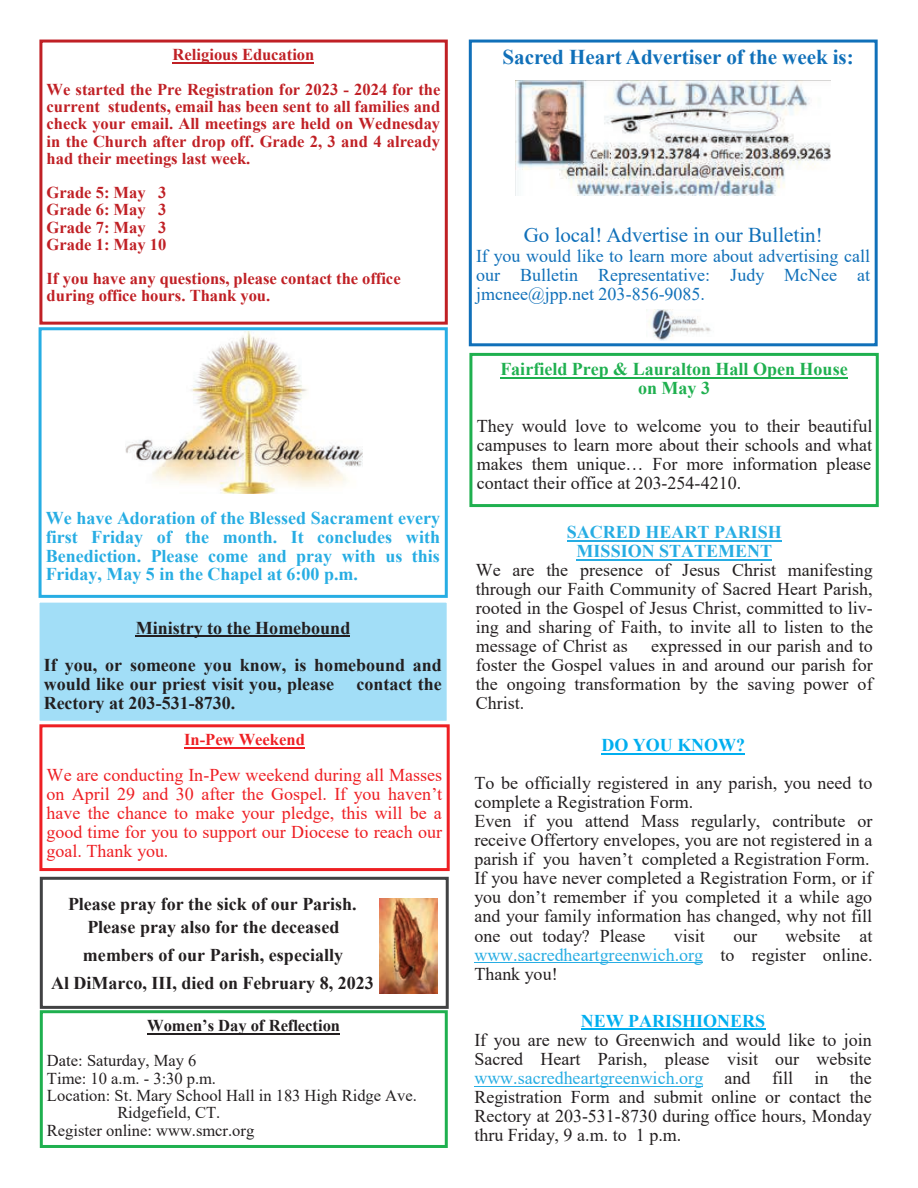
<style>
.page{position:relative;width:918px;height:1188px;background:#fff}
.page>*{position:absolute;margin:0;border:0;box-sizing:border-box;transform-origin:0 0}
.t1{font:700 21px "Times New Roman";color:#1070b9}
.t2{font:21px "Times New Roman";letter-spacing:-.005em;color:#1070b9}
.t3{font:18px/19px "Times New Roman";color:#231f20;text-align:justify}
.t4{font:700 18px/23.5px "Times New Roman";color:#231f20;text-align:center}
.t5{font:700 18px/18.8px "Times New Roman";color:#27ade3;text-align:center}
.t6{font:18px/19px "Times New Roman";color:#ee1f23;text-align:justify}
.t7{font:18px/19px "Times New Roman";color:#1070b9;text-align:justify}
.t8{font:700 18px/18.9px "Times New Roman";color:#1fb04f;text-align:center}
.t9{font:700 18px "Times New Roman";color:#00aeef}
.t10{font:700 16.65px "Times New Roman";color:#c02025}
.t11{font:700 16.5px/17.2px "Times New Roman";color:#c02025;text-align:justify}
.t12{font:16.5px "Times New Roman";color:#231f20}
.t13{font:700 16.5px "Times New Roman";color:#231f20}
.t14{font:700 16.5px "Times New Roman";color:#ee1f23}
.s1{color:#27ade3}
</style>
<div class="page">
<hr style="left:567px;top:540px;width:215px;height:2px;background:#27ade3">
<hr style="left:577px;top:559px;width:195px;height:2px;background:#27ade3">
<hr style="left:581px;top:1028px;width:184px;height:2px;background:#00aeef">
<hr style="left:474px;top:1086px;width:229px;height:1px;background:#27ade3">
<div style="left:40px;top:877px;width:409px;height:132px;border:3px solid #414243"></div>
<img style="left:380px;top:898px;width:58px;height:95px">
<hr style="left:601px;top:753px;width:144px;height:2px;background:#00aeef">
<hr style="left:474px;top:962px;width:229px;height:1px;background:#27ade3">
<div style="left:469px;top:353px;width:410px;height:154px;border:3px solid #1fb04f"></div>
<hr style="left:500px;top:377px;width:347px;height:2px;background:#1fb04f">
<div style="left:469px;top:40px;width:409px;height:306px;border:3px solid #1070b9"></div>
<img style="left:646px;top:309px;width:65px;height:31px">
<img style="left:516px;top:81px;width:314px;height:115px">
<div style="left:39px;top:40px;width:409px;height:285px;border:3px solid #c02025"></div>
<hr style="left:173px;top:62px;width:141px;height:2px;background:#c02025">
<div style="left:39px;top:327px;width:409px;height:271px;border:3px solid #27ade3"></div>
<img style="left:126px;top:331px;width:236px;height:162px">
<div style="left:38px;top:601px;width:410px;height:121px;background:#a2def7"></div>
<div style="left:37px;top:600px;width:413px;height:124px;border:3px solid #fff"></div>
<hr style="left:136px;top:636px;width:214px;height:1px;background:#231f20">
<div style="left:39px;top:724px;width:411px;height:147px;border:3px solid #ee1f23"></div>
<hr style="left:184px;top:747px;width:121px;height:2px;background:#ee1f23">
<div style="left:40px;top:1010px;width:408px;height:138px;border:3px solid #1fb04f"></div>
<hr style="left:147px;top:1033px;width:193px;height:1px;background:#231f20">
<p class="t11" style="left:47px;top:38px;width:395px;line-height:34.3px;text-align:center">Religious Education<br>We started the Pre Registration for 2023 - 2024 for the</p>
<p class="t10" style="left:47px;top:97px;width:395px">current students, email has been sent to all families and</p>
<p class="t11" style="left:47px;top:115px;width:395px">check your email. All meetings are held on Wednesday in the Church after drop off. Grade 2, 3 and 4 already had their meetings last week.</p>
<p class="t11" style="left:47px;top:184px;width:121px">Grade 5: May 3<br>Grade 6: May 3<br>Grade 7: May 3<br>Grade 1: May 10</p>
<p class="t11" style="left:47px;top:270px;width:356px">If you have any questions, please contact the office during office hours. Thank you.</p>
<p class="t5" style="left:46px;top:509px;width:396px;text-align:justify">We have Adoration of the Blessed Sacrament every first Friday of the month. It concludes with Benediction. Please come and pray with us this Friday, May 5 in the Chapel at 6:00 p.m.</p>
<p class="t4" style="left:44px;top:609px;width:400px;line-height:37.7px">Ministry to the Homebound<br>If you, or someone you know, is homebound and</p>
<p class="t4" style="left:44px;top:675px;width:399px;line-height:18.8px;text-align:left">would like our priest visit you, please contact the<br>Rectory at 203-531-8730.</p>
<p class="t14" style="left:184px;top:731px;width:122px">In-Pew Weekend</p>
<p class="t6" style="left:47px;top:766px;width:397px">We are conducting In-Pew weekend during all Masses on April 29 and 30 after the Gospel. If you haven’t have the chance to make your pledge, this will be a good time for you to support our Diocese to reach our goal. Thank you.</p>
<p class="t4" style="left:68px;top:892px;width:290px">Please pray for the sick of our Parish.<br>Please pray also for the deceased</p>
<p class="t4" style="left:51px;top:941px;width:324px;line-height:28.2px">members of our Parish, especially<br>Al DiMarco, III, died on February 8, 2023</p>
<p class="t13" style="left:147px;top:1016px;width:194px">Women’s Day of Reflection</p>
<p class="t12" style="left:47px;top:1051px;width:151px">Date: Saturday, May 6</p>
<p class="t12" style="left:47px;top:1069px;width:171px">Time: 10 a.m. - 3:30 p.m.</p>
<p class="t12" style="left:47px;top:1086px;width:372px">Location: St. Mary School Hall in 183 High Ridge Ave.</p>
<p class="t12" style="left:117px;top:1104px;width:104px">Ridgefield, CT.</p>
<p class="t12" style="left:47px;top:1121px;width:209px">Register online: www.smcr.org</p>
<p class="t1" style="left:502px;top:46px;width:353px">Sacred Heart Advertiser of the week is:</p>
<p class="t2" style="left:524px;top:223px;width:301px">Go local! Advertise in our Bulletin!</p>
<p class="t7" style="left:476px;top:246px;width:396px">If you would like to learn more about advertising call our Bulletin Representative: Judy McNee at jmcnee@jpp.net 203-856-9085.</p>
<p class="t8" style="left:501px;top:359px;width:349px">Fairfield Prep &amp; Lauralton Hall Open House on May 3</p>
<p class="t3" style="left:477px;top:416px;width:397px">They would love to welcome you to their beautiful campuses to learn more about their schools and what makes them unique… For more information please contact their office at 203-254-4210.</p>
<p class="t5" style="left:567px;top:523px;width:217px">SACRED HEART PARISH<br>MISSION STATEMENT</p>
<p class="t3" style="left:476px;top:560px;width:399px">We are the presence of Jesus Christ manifesting through our Faith Community of Sacred Heart Parish, rooted in the Gospel of Jesus Christ, committed to liv&shy;ing and sharing of Faith, to invite all to listen to the message of Christ as</p>
<p class="t3" style="left:476px;top:637px;width:399px;text-indent:175px">expressed in our parish and to foster the Gospel values in and around our parish for the ongoing transformation by the saving power of Christ.</p>
<p class="t9" style="left:601px;top:735px;width:145px">DO YOU KNOW?</p>
<p class="t3" style="left:474px;top:773px;width:400px;text-align:left">To be officially registered in any parish, you need to complete a Registration Form.<br>Even if you attend Mass regularly, contribute or receive Offertory envelopes, you are not registered in a parish if you haven’t completed a Registration Form.<br>If you have never completed a Registration Form, or if you don’t remember if you completed it a while ago and your family information has changed, why not fill one out today? Please</p>
<p class="t3" style="left:474px;top:926px;width:400px;text-indent:311px">website at <span class="s1">www.sacredheartgreenwich.org</span> to register online.<br>Thank you!</p>
<p class="t3" style="left:674px;top:926px;width:32px">visit</p>
<p class="t3" style="left:733px;top:926px;width:25px">our</p>
<p class="t9" style="left:581px;top:1010px;width:186px">NEW PARISHIONERS</p>
<p class="t3" style="left:474px;top:1030px;width:399px">If you are new to Greenwich and would like to join Sacred Heart Parish, please visit our website <span class="s1">www.sacredheartgreenwich.org</span> and fill in the Registration Form and submit online or contact the Rectory at 203-531-8730 during office hours, Monday thru Friday, 9 a.m. to 1 p.m.</p>
</div>
